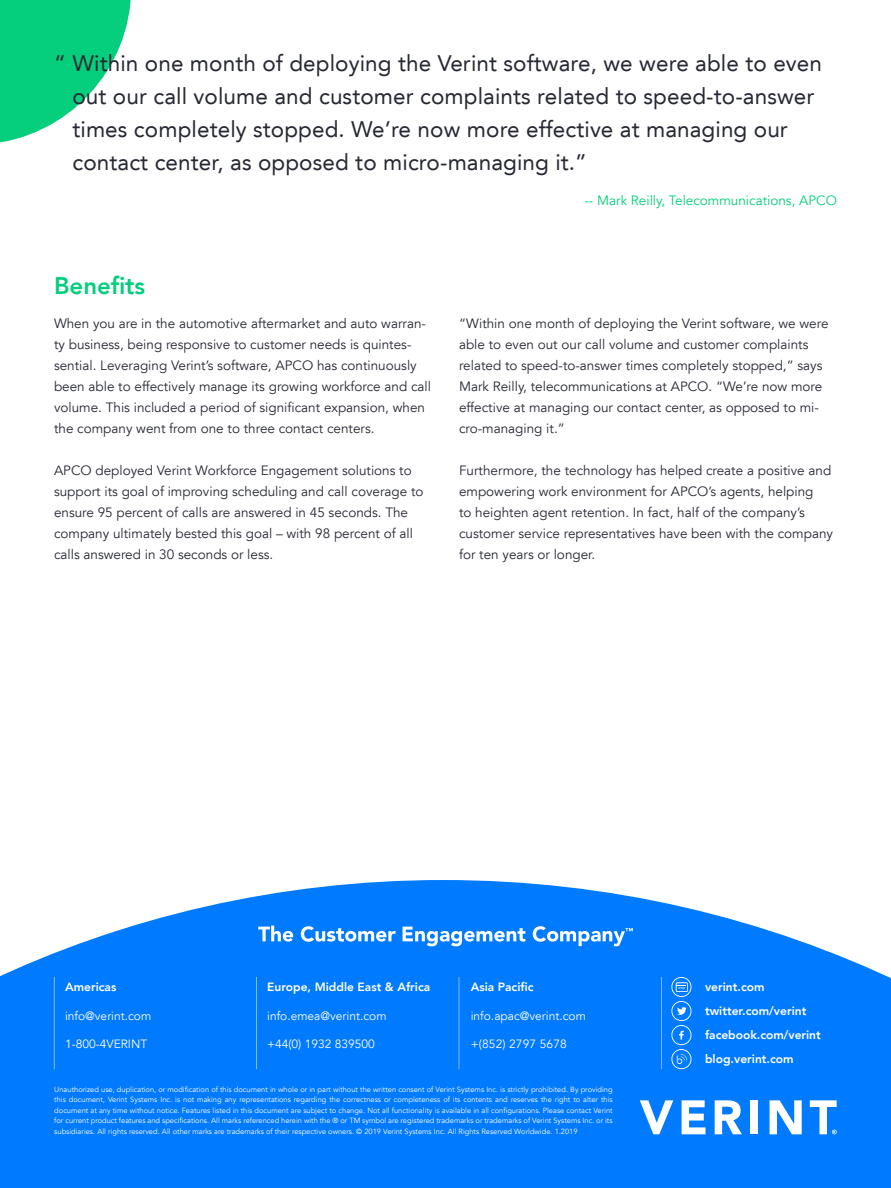
<style>
.page{position:relative;width:891px;height:1188px;background:#fff}
.page>*{position:absolute;margin:0;border:0;box-sizing:border-box;transform-origin:0 0}
.t1{font:800 24px "Avenir LT";color:#05ce7c}
.t2{font:22.5px/33px "Avenir LT";letter-spacing:.005em;color:#262833}
.t3{font:13.5px/21px "Avenir LT";color:#262833}
.t4{font:13.5px "Avenir LT";color:#05ce7c}
.t5{font:800 12px/24px "Avenir LT";color:#fff}
.t6{font:12px "Avenir LT";color:#fff}
.t7{font:7.5px/10.5px "Avenir LT";color:#fff;text-align:justify}
</style>
<div class="page">
<svg style="left:0;top:0;width:131px;height:143px"></svg>
<svg style="left:0;top:880px;width:891px;height:308px;background:#1b88ff"></svg>
<svg style="left:258px;top:926px;width:35px;height:16px"></svg>
<svg style="left:301px;top:926px;width:94px;height:16px"></svg>
<svg style="left:403px;top:927px;width:122px;height:19px"></svg>
<svg style="left:533px;top:926px;width:100px;height:20px"></svg>
<hr style="left:661px;top:977px;width:1px;height:92px;background:#7fbcff">
<hr style="left:459px;top:977px;width:1px;height:92px;background:#7fbcff">
<hr style="left:256px;top:977px;width:1px;height:92px;background:#7fbcff">
<hr style="left:54px;top:977px;width:1px;height:92px;background:#7fbcff">
<svg style="left:640px;top:1100px;width:33px;height:34px"></svg>
<svg style="left:682px;top:1100px;width:24px;height:34px"></svg>
<svg style="left:715px;top:1100px;width:27px;height:34px"></svg>
<div style="left:750px;top:1100px;width:8px;height:34px;background:#fff"></div>
<svg style="left:770px;top:1100px;width:32px;height:34px"></svg>
<svg style="left:810px;top:1100px;width:27px;height:34px"></svg>
<svg style="left:671px;top:977px;width:21px;height:93px;background:#2e92ff"></svg>
<p class="t2" style="left:72px;top:49px;width:751px;text-indent:-18px">“ Within one month of deploying the Verint software, we were able to even out our call volume and customer complaints related to speed-to-answer times completely stopped. We’re now more effective at managing our contact center, as opposed to micro-managing it.”</p>
<p class="t4" style="left:584px;top:194px;width:254px">-- Mark Reilly, Telecommunications, APCO</p>
<h1 class="t1" style="left:54px;top:271px;width:93px">Benefits</h1>
<p class="t3" style="left:54px;top:314px;width:379px">When you are in the automotive aftermarket and auto warran&shy;ty business, being responsive to customer needs is quintes&shy;sential. Leveraging Verint’s software, APCO has continuously been able to effectively manage its growing workforce and call volume. This included a period of significant expansion, when the company went from one to three contact centers.</p>
<p class="t3" style="left:54px;top:461px;width:371px">APCO deployed Verint Workforce Engagement solutions to support its goal of improving scheduling and call coverage to ensure 95 percent of calls are answered in 45 seconds. The company ultimately bested this goal – with 98 percent of all calls answered in 30 seconds or less.</p>
<p class="t3" style="left:459px;top:314px;width:371px">“Within one month of deploying the Verint software, we were able to even out our call volume and customer complaints related to speed-to-answer times completely stopped,” says Mark Reilly, telecommunications at APCO. “We’re now more effective at managing our contact center, as opposed to mi&shy;cro-managing it.”</p>
<p class="t3" style="left:459px;top:461px;width:376px">Furthermore, the technology has helped create a positive and empowering work environment for APCO’s agents, helping<br>to heighten agent retention. In fact, half of the company’s customer service representatives have been with the company for ten years or longer.</p>
<p class="t5" style="left:65px;top:976px;width:53px">Americas</p>
<p class="t6" style="left:65px;top:1010px;width:88px">info@verint.com</p>
<p class="t6" style="left:65px;top:1039px;width:84px">1-800-4VERINT</p>
<p class="t5" style="left:267px;top:976px;width:165px">Europe, Middle East &amp; Africa</p>
<p class="t6" style="left:267px;top:1010px;width:121px">info.emea@verint.com</p>
<p class="t6" style="left:267px;top:1039px;width:109px">+44(0) 1932 839500</p>
<p class="t5" style="left:471px;top:975px;width:64px">Asia Pacific</p>
<p class="t6" style="left:471px;top:1010px;width:117px">info.apac@verint.com</p>
<p class="t6" style="left:471px;top:1039px;width:98px">+(852) 2797 5678</p>
<p class="t5" style="left:705px;top:976px;width:117px">verint.com twitter.com/verint facebook.com/verint blog.verint.com</p>
<p class="t7" style="left:54px;top:1084px;width:560px">Unauthorized use, duplication, or modification of this document in whole or in part without the written consent of Verint Systems Inc. is strictly prohibited. By providing this document, Verint Systems Inc. is not making any representations regarding the correctness or completeness of its contents and reserves the right to alter this document at any time without notice. Features listed in this document are subject to change. Not all functionality is available in all configurations. Please contact Verint for current product features and specifications. All marks referenced herein with the ® or TM symbol are registered trademarks or trademarks of Verint Systems Inc. or its subsidiaries. All rights reserved. All other marks are trademarks of their respective owners. © 2019 Verint Systems Inc. All Rights Reserved Worldwide. 1.2019</p>
</div>
